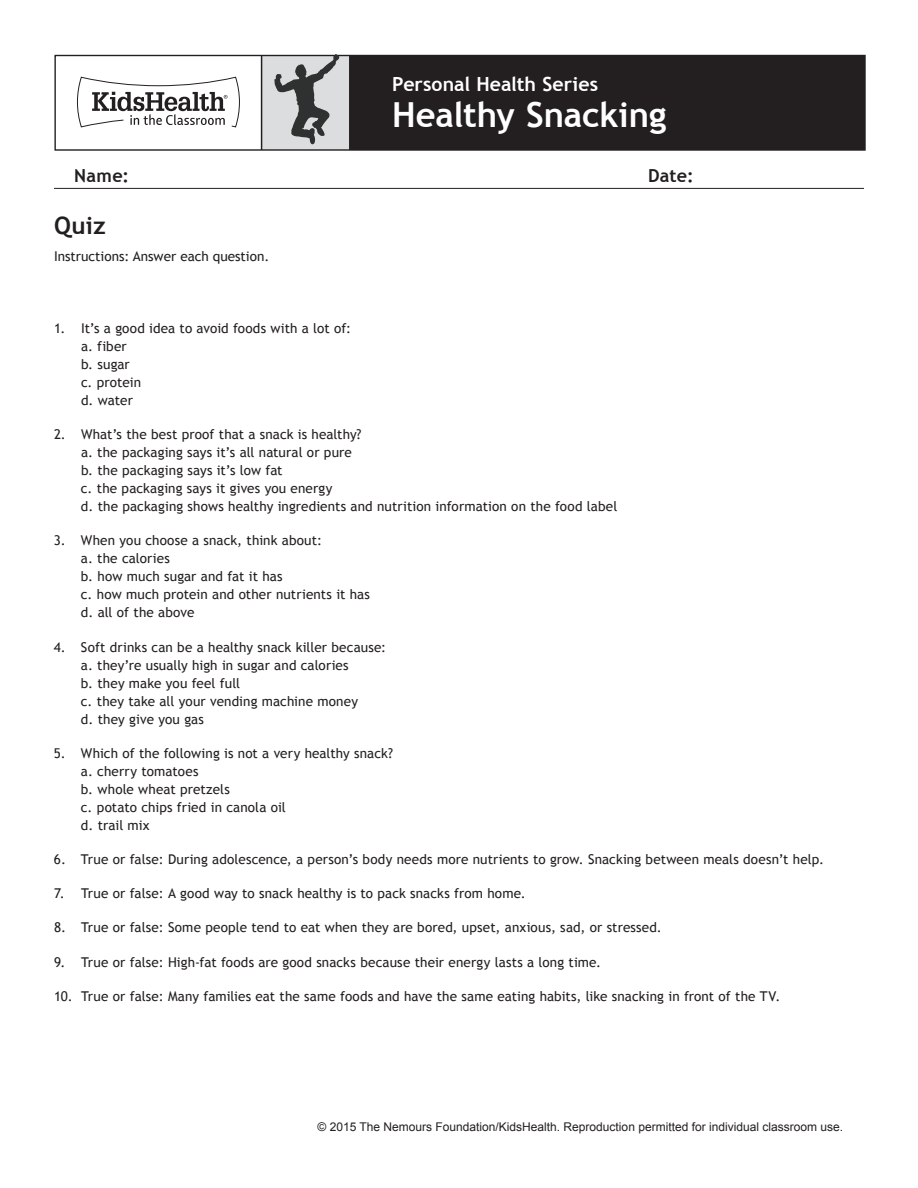
<style>
.page{position:relative;width:918px;height:1188px;background:#fff}
.page>*{position:absolute;margin:0;border:0;box-sizing:border-box;transform-origin:0 0}
.t1{font:700 34.5px "Trebuchet MS";letter-spacing:-.005em;color:#fff}
.t2{font:700 24px "Trebuchet MS";color:#231f20}
.t3{font:700 19.5px "Trebuchet MS";color:#fff}
.t4{font:700 18px "Trebuchet MS";letter-spacing:.015em;color:#231f20}
.t5{font:13.5px/18px "Trebuchet MS";letter-spacing:.005em;color:#231f20}
.t6{font:12px "Arial";color:#231f20}
</style>
<div class="page">
<div style="left:262px;top:55px;width:88px;height:95px;background:#dcdddf"></div>
<div style="left:350px;top:55px;width:515px;height:95px;background:#231f20"></div>
<svg style="left:77px;top:76px;width:163px;height:52px"></svg>
<hr style="left:349px;top:55px;width:2px;height:95px;background:#231f20">
<hr style="left:261px;top:55px;width:1px;height:95px;background:#231f20">
<div style="left:54px;top:55px;width:812px;height:96px;border:1px solid #231f20"></div>
<svg style="left:274px;top:54px;width:65px;height:91px"></svg>
<hr style="left:54px;top:188px;width:810px;height:1px;background:#231f20">
<h3 class="t3" style="left:392px;top:71px;width:207px">Personal Health Series</h3>
<h1 class="t1" style="left:392px;top:93px;width:276px">Healthy Snacking</h1>
<h3 class="t4" style="left:74px;top:164px;width:56px">Name:</h3>
<h3 class="t4" style="left:648px;top:164px;width:47px">Date:</h3>
<h2 class="t2" style="left:54px;top:210px;width:53px">Quiz</h2>
<p class="t5" style="left:54px;top:248px;width:217px">Instructions: Answer each question.</p>
<p class="t5" style="left:81px;top:320px;width:272px;text-indent:-27px">1. It’s a good idea to avoid foods with a lot of: a. fiber<br>b. sugar<br>c. protein<br>d. water</p>
<p class="t5" style="left:81px;top:426px;width:538px;text-indent:-27px">2. What’s the best proof that a snack is healthy?<br>a. the packaging says it’s all natural or pure<br>b. the packaging says it’s low fat<br>c. the packaging says it gives you energy<br>d. the packaging shows healthy ingredients and nutrition information on the food label</p>
<p class="t5" style="left:81px;top:532px;width:291px;text-indent:-27px">3. When you choose a snack, think about:<br>a. the calories<br>b. how much sugar and fat it has<br>c. how much protein and other nutrients it has d. all of the above</p>
<p class="t5" style="left:81px;top:638px;width:307px;text-indent:-27px">4. Soft drinks can be a healthy snack killer because: a. they’re usually high in sugar and calories<br>b. they make you feel full<br>c. they take all your vending machine money<br>d. they give you gas</p>
<p class="t5" style="left:81px;top:744px;width:314px;text-indent:-27px">5. Which of the following is not a very healthy snack? a. cherry tomatoes<br>b. whole wheat pretzels<br>c. potato chips fried in canola oil<br>d. trail mix</p>
<p class="t5" style="left:54px;top:850px;width:772px">6. True or false: During adolescence, a person’s body needs more nutrients to grow. Snacking between meals doesn’t help.</p>
<p class="t5" style="left:54px;top:885px;width:473px">7. True or false: A good way to snack healthy is to pack snacks from home.</p>
<p class="t5" style="left:54px;top:919px;width:609px">8. True or false: Some people tend to eat when they are bored, upset, anxious, sad, or stressed.</p>
<p class="t5" style="left:54px;top:953px;width:549px">9. True or false: High-fat foods are good snacks because their energy lasts a long time.</p>
<p class="t5" style="left:54px;top:987px;width:728px">10. True or false: Many families eat the same foods and have the same eating habits, like snacking in front of the TV.</p>
<p class="t6" style="left:318px;top:1119px;width:527px">© 2015 The Nemours Foundation/KidsHealth. Reproduction permitted for individual classroom use.</p>
</div>
